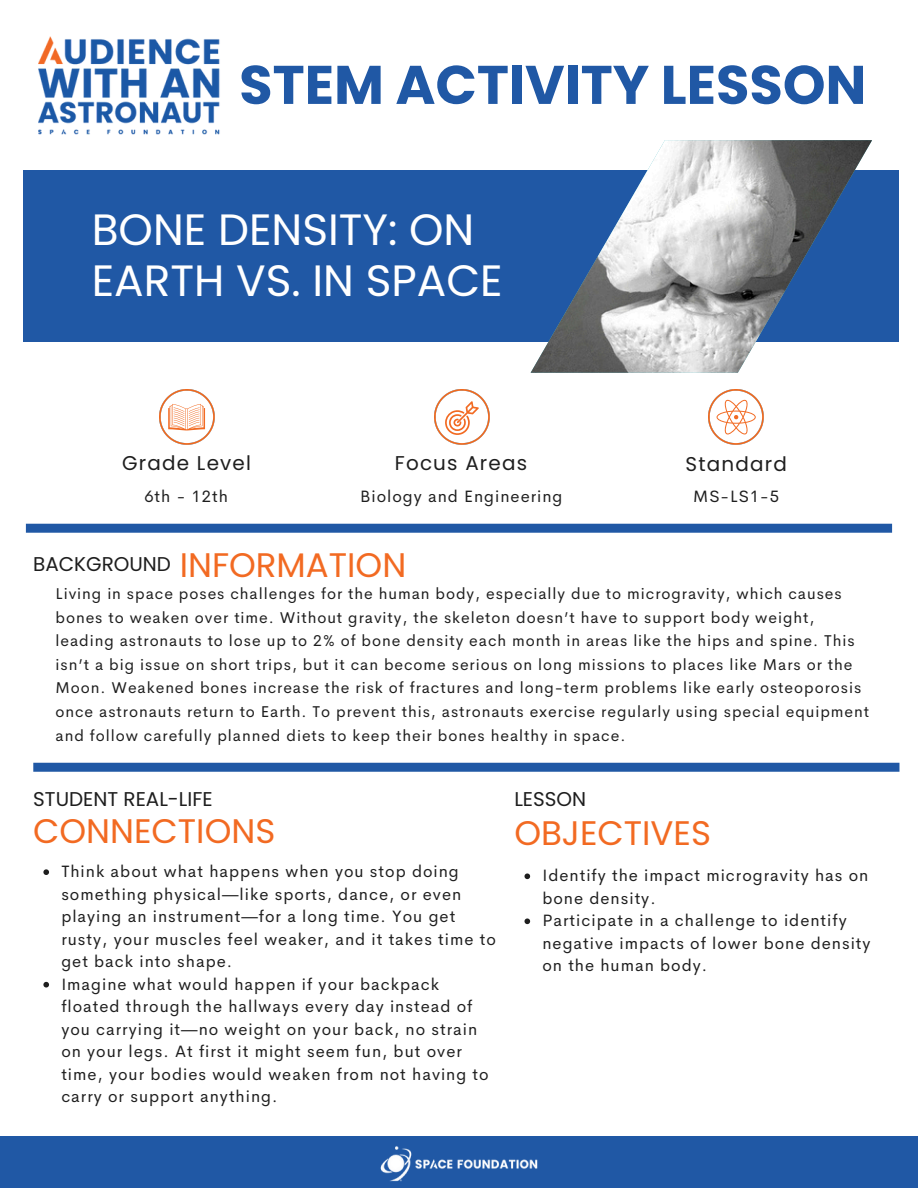
<style>
.page{position:relative;width:918px;height:1188px;background:#fff}
.page>*{position:absolute;margin:0;border:0;box-sizing:border-box;transform-origin:0 0}
.t1{font:700 54.3px "Poppins";color:#2058a5}
.t2{font:43.8px/51.8px "Poppins";color:#fff}
.t3{font:34.05px "Poppins";color:#f26a22}
.t4{font:19.95px "Poppins";color:#1e1e1e}
.t5{font:19.95px "Poppins";letter-spacing:.06em;color:#1e1e1e}
.t6{font:16.5px/22.5px "Cerebri Sans";letter-spacing:.06em;color:#1e1e1e}
.t7{font:15.75px/23.7px "Cerebri Sans";letter-spacing:.06em;color:#1e1e1e}
</style>
<div class="page">
<img style="left:38px;top:36px;width:182px;height:99px">
<div style="left:0;top:1136px;width:918px;height:52px;background:#2058a5"></div>
<img style="left:380px;top:1146px;width:158px;height:36px">
<div style="left:23px;top:170px;width:876px;height:172px;background:#2058a5"></div>
<img style="left:531px;top:140px;width:341px;height:233px">
<div style="left:26px;top:524px;width:866px;height:9px;background:#2058a5"></div>
<div style="left:33px;top:763px;width:866px;height:9px;background:#2058a5"></div>
<img style="left:159px;top:390px;width:55px;height:55px">
<svg style="left:168px;top:404px;width:37px;height:26px"></svg>
<img style="left:434px;top:390px;width:56px;height:55px">
<svg style="left:445px;top:401px;width:34px;height:34px"></svg>
<img style="left:709px;top:390px;width:55px;height:55px">
<svg style="left:717px;top:400px;width:39px;height:34px"></svg>
<svg style="left:525px;top:873px;width:5px;height:6px"></svg>
<svg style="left:525px;top:918px;width:5px;height:6px"></svg>
<svg style="left:43px;top:869px;width:6px;height:6px"></svg>
<svg style="left:43px;top:982px;width:6px;height:5px"></svg>
<p class="t1" style="left:239px;top:47px;width:629px">STEM ACTIVITY LESSON</p>
<h2 class="t2" style="left:92px;top:204px;width:412px">BONE DENSITY: ON<br>EARTH VS. IN SPACE</h2>
<p class="t5" style="left:122px;top:449px;width:130px">Grade Level</p>
<p class="t6" style="left:144px;top:485px;width:85px">6th - 12th</p>
<p class="t5" style="left:395px;top:449px;width:134px">Focus Areas</p>
<h5 class="t6" style="left:360px;top:485px;width:204px">Biology and Engineering</h5>
<p class="t4" style="left:33px;top:550px;width:139px">BACKGROUND</p>
<p class="t3" style="left:180px;top:541px;width:228px">INFORMATION</p>
<h5 class="t5" style="left:686px;top:450px;width:103px">Standard</h5>
<h5 class="t6" style="left:693px;top:485px;width:87px">MS-LS1-5</h5>
<p class="t7" style="left:56px;top:582px;width:815px">Living in space poses challenges for the human body, especially due to microgravity, which causes bones to weaken over time. Without gravity, the skeleton doesn’t have to support body weight, leading astronauts to lose up to 2% of bone density each month in areas like the hips and spine. This isn’t a big issue on short trips, but it can become serious on long missions to places like Mars or the Moon. Weakened bones increase the risk of fractures and long-term problems like early osteoporosis once astronauts return to Earth. To prevent this, astronauts exercise regularly using special equipment and follow carefully planned diets to keep their bones healthy in space.</p>
<p class="t4" style="left:33px;top:785px;width:181px">STUDENT REAL-LIFE</p>
<p class="t3" style="left:33px;top:807px;width:244px">CONNECTIONS</p>
<h4 class="t6" style="left:61px;top:860px;width:436px">Think about what happens when you stop doing something physical—like sports, dance, or even playing an instrument—for a long time. You get rusty, your muscles feel weaker, and it takes time to get back into shape.</h4>
<h3 class="t6" style="left:61px;top:973px;width:429px">Imagine what would happen if your backpack floated through the hallways every day instead of you carrying it—no weight on your back, no strain on your legs. At first it might seem fun, but over time, your bodies would weaken from not having to carry or support anything.</h3>
<h6 class="t4" style="left:514px;top:785px;width:73px">LESSON</h6>
<p class="t3" style="left:514px;top:809px;width:198px">OBJECTIVES</p>
<h3 class="t6" style="left:542px;top:864px;width:327px">Identify the impact microgravity has on bone density.</h3>
<h4 class="t6" style="left:542px;top:909px;width:330px">Participate in a challenge to identify negative impacts of lower bone density on the human body.</h4>
</div>
